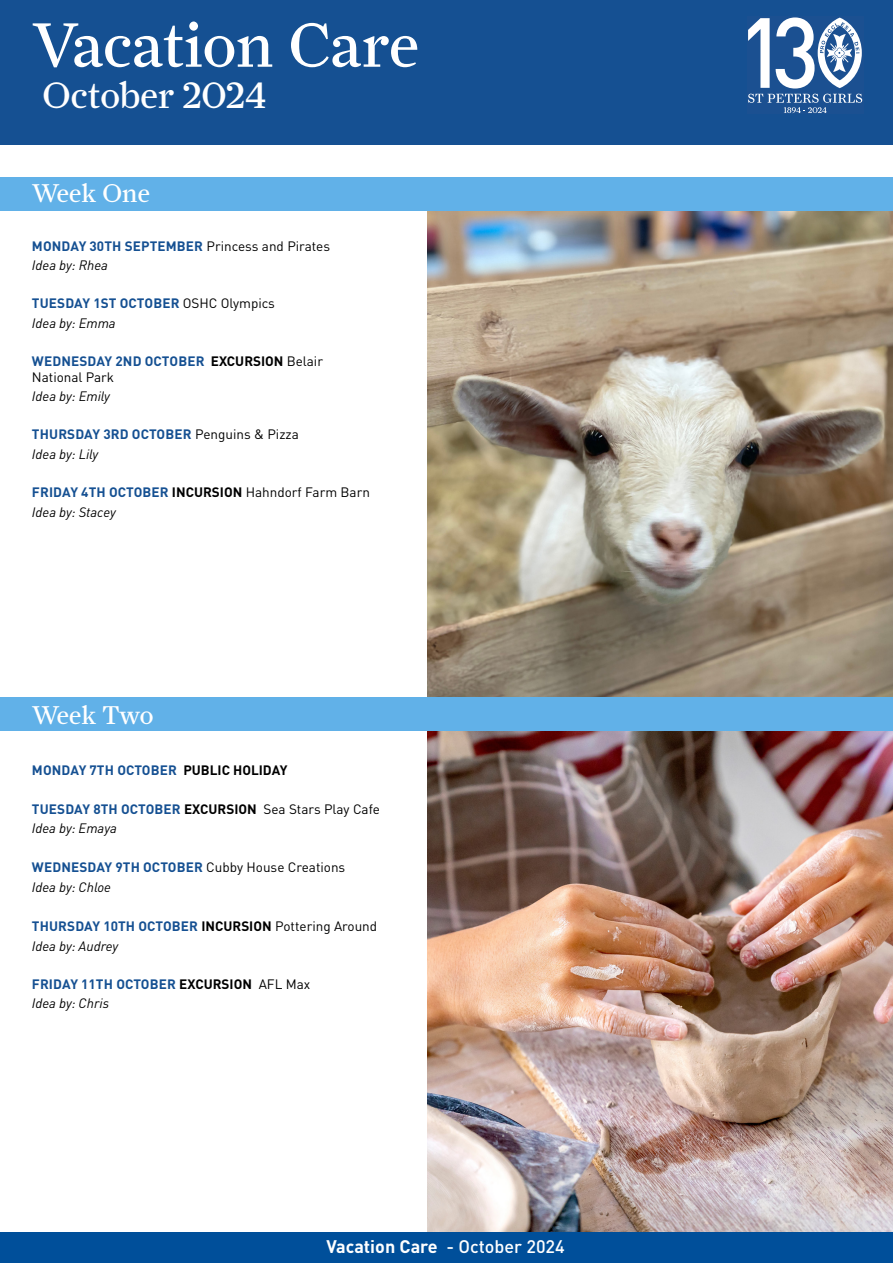
<style>
.page{position:relative;width:893px;height:1263px;background:#fff}
.page>*{position:absolute;margin:0;border:0;box-sizing:border-box;transform-origin:0 0}
.t1{font:63px "Farnham Display";color:#fff}
.t2{font:37.05px "Farnham Display";color:#fff}
.t3{font:25.8px "Farnham Display";color:#fff}
.t4{font:700 18px "DINOT";color:#fff}
.t5{font:700 13.5px/19.4px "DINOT";color:#155092}
.t6{font:italic 13.5px "DINOT";color:#000}
.s1{font-weight:400;color:#000}
.s2{font-weight:400;font-style:italic;color:#000}
.s3{color:#000}
.s4{font-weight:500}
</style>
<div class="page">
<div style="left:0;top:0;width:893px;height:145px;background:#155092"></div>
<div style="left:747px;top:16px;width:116px;height:98px;background:#1b5091"></div>
<svg style="left:748px;top:17px;width:114px;height:96px"></svg>
<img style="left:427px;top:731px;width:466px;height:501px">
<img style="left:427px;top:211px;width:466px;height:486px">
<div style="left:0;top:697px;width:893px;height:34px;background:#61b1e8"></div>
<div style="left:0;top:177px;width:893px;height:34px;background:#61b1e8"></div>
<div style="left:0;top:1232px;width:893px;height:31px;background:#004f9a"></div>
<h1 class="t1" style="left:32px;top:8px;width:389px">Vacation Care</h1>
<h2 class="t2" style="left:42px;top:74px;width:226px">October 2024</h2>
<h3 class="t3" style="left:32px;top:178px;width:120px">Week One</h3>
<p class="t5" style="left:32px;top:236px;width:300px">MONDAY 30TH SEPTEMBER <span class="s1">Princess and Pirates<br></span><span class="s2">Idea by: Rhea</span></p>
<p class="t5" style="left:32px;top:293px;width:244px">TUESDAY 1ST OCTOBER <span class="s1">OSHC Olympics<br></span><span class="s2">Idea by: Emma</span></p>
<p class="t5" style="left:32px;top:352px;width:293px;line-height:16.5px">WEDNESDAY 2ND OCTOBER <span class="s3">EXCURSION</span> <span class="s1">Belair<br>National Park</span></p>
<p class="t6" style="left:32px;top:388px;width:79px">Idea by: Emily</p>
<p class="t5" style="left:32px;top:424px;width:268px">THURSDAY 3RD OCTOBER <span class="s1">Penguins &amp; Pizza<br></span><span class="s2">Idea by: Lily</span></p>
<p class="t5" style="left:32px;top:482px;width:340px">FRIDAY 4TH OCTOBER <span class="s3">INCURSION</span> <span class="s1">Hahndorf Farm Barn<br></span><span class="s2">Idea by: Stacey</span></p>
<h3 class="t3" style="left:32px;top:700px;width:123px">Week Two</h3>
<p class="t5" style="left:32px;top:760px;width:257px">MONDAY 7TH OCTOBER <span class="s3">PUBLIC HOLIDAY</span></p>
<p class="t5" style="left:32px;top:799px;width:350px">TUESDAY 8TH OCTOBER <span class="s3">EXCURSION</span> <span class="s1">Sea Stars Play Cafe<br></span><span class="s2">Idea by: Emaya</span></p>
<p class="t5" style="left:32px;top:857px;width:315px">WEDNESDAY 9TH OCTOBER <span class="s1">Cubby House Creations<br></span><span class="s2">Idea by: Chloe</span></p>
<p class="t5" style="left:32px;top:916px;width:347px">THURSDAY 10TH OCTOBER <span class="s3">INCURSION</span> <span class="s1">Pottering Around<br></span><span class="s2">Idea by: Audrey</span></p>
<p class="t5" style="left:32px;top:974px;width:280px">FRIDAY 11TH OCTOBER <span class="s3">EXCURSION</span> <span class="s1">AFL Max<br></span><span class="s2">Idea by: Chris</span></p>
<h3 class="t4" style="left:326px;top:1235px;width:240px">Vacation Care <span class="s4">- October 2024</span></h3>
</div>
